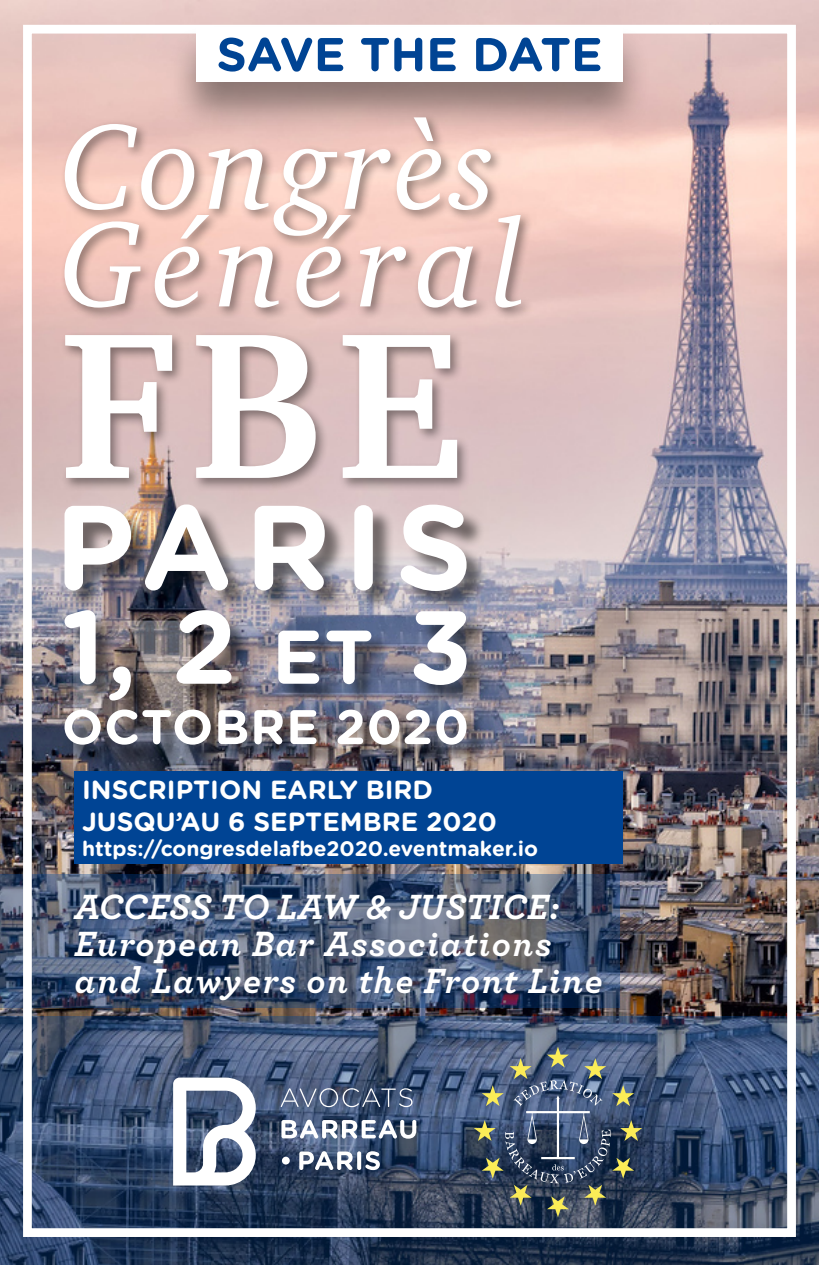
<style>
.page{position:relative;width:819px;height:1265px;background:#fff}
.page>*{position:absolute;margin:0;border:0;box-sizing:border-box;transform-origin:0 0}
.t1{font:italic 700 36.75px/36.8px "Archer";letter-spacing:.04em;color:#fff}
.t2{font:700 26.25px/31.5px "Gotham Rounded";color:#fff}
.t3{font:700 21px "Gotham Rounded";color:#fff}
</style>
<div class="page">
<img style="left:0;top:0;width:819px;height:1017px">
<svg style="left:0;top:1017px;width:819px;height:248px;background:#364969"></svg>
<svg style="left:173px;top:1078px;width:83px;height:107px"></svg>
<svg style="left:282px;top:1151px;width:98px;height:19px"></svg>
<svg style="left:281px;top:1120px;width:135px;height:19px"></svg>
<svg style="left:281px;top:1088px;width:131px;height:19px;background:#5e6e8a"></svg>
<svg style="left:473px;top:1047px;width:169px;height:170px;background:#4d5c6f"></svg>
<svg style="left:0;top:874px;width:619px;height:134px;background:#455571"></svg>
<div style="left:23px;top:25px;width:772px;height:1212px;border:9px solid #fff"></div>
<div style="left:168px;top:24px;width:483px;height:111px;background:#000;opacity:.4"></div>
<div style="left:196px;top:27px;width:426px;height:55px;background:#fff"></div>
<svg style="left:218px;top:38px;width:382px;height:34px"></svg>
<div style="left:75px;top:771px;width:547px;height:93px;background:#004494"></div>
<div style="left:60px;top:113px;width:474px;height:379px;background:#000;opacity:.42"></div>
<svg style="left:65px;top:335px;width:392px;height:143px"></svg>
<svg style="left:64px;top:215px;width:457px;height:93px"></svg>
<svg style="left:65px;top:117px;width:426px;height:119px"></svg>
<div style="left:67px;top:507px;width:421px;height:259px;background:#000;opacity:.5"></div>
<svg style="left:64px;top:504px;width:402px;height:87px"></svg>
<svg style="left:64px;top:710px;width:402px;height:35px"></svg>
<img style="left:64px;top:610px;width:402px;height:91px">
<p class="t2" style="left:82px;top:773px;width:416px">INSCRIPTION EARLY BIRD<br>JUSQU’AU 6 SEPTEMBRE 2020</p>
<p class="t3" style="left:82px;top:833px;width:457px">https://congresdelafbe2020.eventmaker.io</p>
<p class="t1" style="left:75px;top:886px;width:529px">ACCESS TO LAW &amp; JUSTICE:<br>European Bar Associations and Lawyers on the Front Line</p>
</div>
